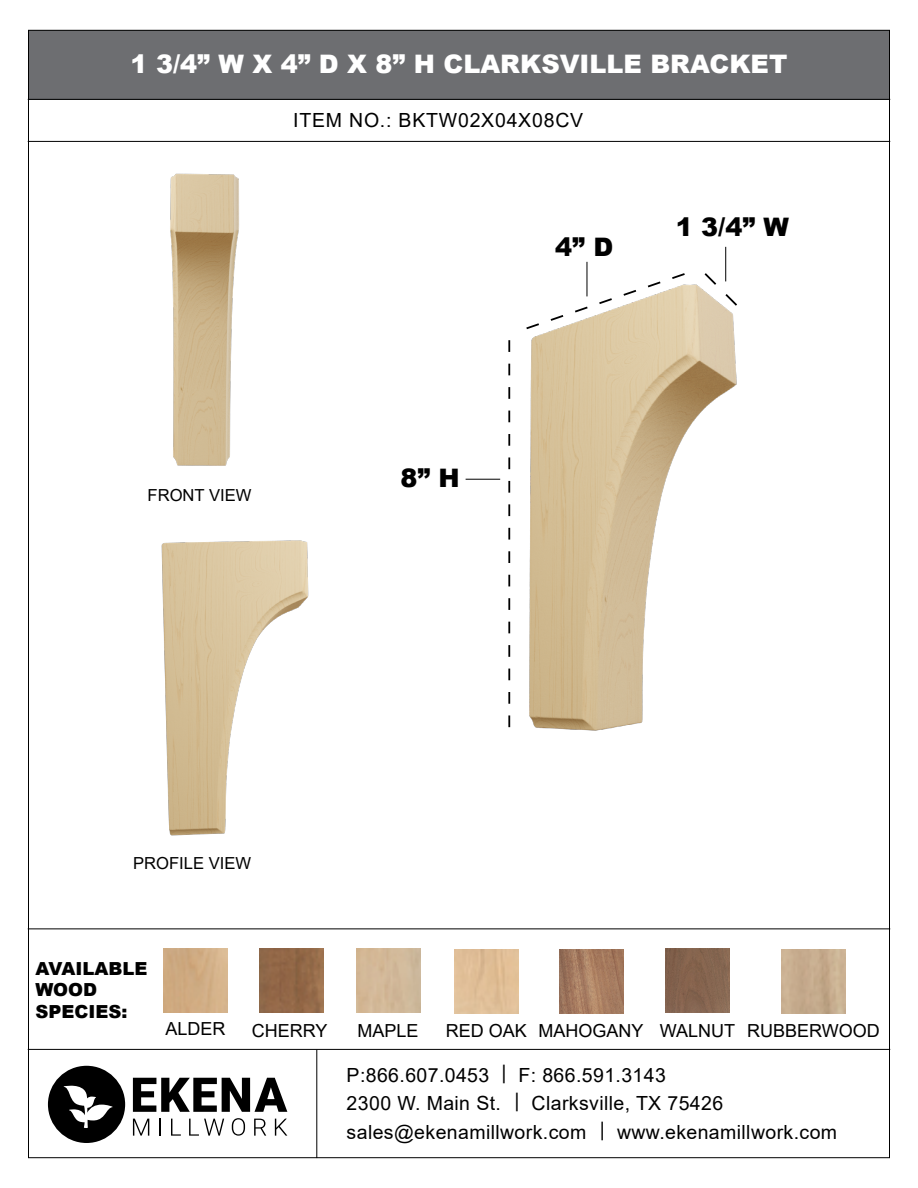
<style>
.page{position:relative;width:918px;height:1188px;background:#fff}
.page>*{position:absolute;margin:0;border:0;box-sizing:border-box;transform-origin:0 0}
.t1{font:900 25.5px "Arial";color:#fff}
.t2{font:900 25.5px "Arial";color:#000}
.t3{font:19.5px/28.5px "Arial";letter-spacing:.02em;color:#000}
.t4{font:19.5px "Arial";letter-spacing:.04em;color:#000}
.t5{font:18px "Arial";color:#000}
.t6{font:900 18px/21.6px "Arial";color:#000}
.t7{font:16.65px "Arial";color:#000}
</style>
<div class="page">
<div style="left:28px;top:30px;width:862px;height:70px;background:#6d6e71"></div>
<svg style="left:48px;top:1066px;width:77px;height:77px"></svg>
<svg style="left:133px;top:1078px;width:154px;height:34px"></svg>
<svg style="left:133px;top:1119px;width:16px;height:17px"></svg>
<svg style="left:159px;top:1119px;width:2px;height:17px"></svg>
<svg style="left:171px;top:1119px;width:10px;height:17px"></svg>
<svg style="left:189px;top:1119px;width:35px;height:17px"></svg>
<svg style="left:232px;top:1118px;width:13px;height:18px"></svg>
<svg style="left:254px;top:1119px;width:12px;height:17px"></svg>
<svg style="left:275px;top:1119px;width:12px;height:17px"></svg>
<hr style="left:28px;top:1049px;width:862px;height:1px;background:#000">
<hr style="left:28px;top:928px;width:862px;height:1px;background:#000">
<hr style="left:28px;top:141px;width:862px;height:1px;background:#000">
<hr style="left:28px;top:99px;width:862px;height:1px;background:#000">
<hr style="left:316px;top:1050px;width:1px;height:108px;background:#000">
<img style="left:259px;top:948px;width:64px;height:64px">
<img style="left:559px;top:950px;width:64px;height:64px">
<img style="left:665px;top:948px;width:64px;height:64px">
<img style="left:27px;top:131px;width:370px;height:397px">
<img style="left:38px;top:480px;width:359px;height:356px">
<img style="left:510px;top:264px;width:380px;height:523px">
<svg style="left:508px;top:340px;width:2px;height:387px"></svg>
<svg style="left:524px;top:272px;width:163px;height:59px"></svg>
<svg style="left:703px;top:271px;width:36px;height:37px"></svg>
<hr style="left:466px;top:479px;width:34px;height:1px;background:#000">
<hr style="left:587px;top:262px;width:1px;height:34px;background:#000">
<hr style="left:725px;top:247px;width:1px;height:34px;background:#000">
<h1 class="t1" style="left:131px;top:45px;width:658px">1 3/4” W X 4” D X 8” H CLARKSVILLE BRACKET</h1>
<p class="t4" style="left:293px;top:107px;width:291px">ITEM NO.: BKTW02X04X08CV</p>
<p class="t7" style="left:148px;top:484px;width:105px">FRONT VIEW</p>
<p class="t7" style="left:133px;top:852px;width:120px">PROFILE VIEW</p>
<p class="t6" style="left:35px;top:957px;width:114px">AVAILABLE<br>WOOD<br>SPECIES:</p>
<h1 class="t2" style="left:400px;top:460px;width:61px">8” H</h1>
<h1 class="t2" style="left:555px;top:228px;width:60px">4” D</h1>
<h1 class="t2" style="left:676px;top:209px;width:115px">1 3/4” W</h1>
<p class="t5" style="left:166px;top:1017px;width:62px">ALDER</p>
<p class="t5" style="left:252px;top:1018px;width:77px">CHERRY</p>
<p class="t5" style="left:358px;top:1018px;width:63px">MAPLE</p>
<p class="t5" style="left:446px;top:1018px;width:436px">RED OAK MAHOGANY WALNUT RUBBERWOOD</p>
<p class="t3" style="left:347px;top:1061px;width:492px">P:866.607.0453 | F: 866.591.3143<br>2300 W. Main St. | Clarksville, TX 75426 sales@ekenamillwork.com | www.ekenamillwork.com</p>
</div>
